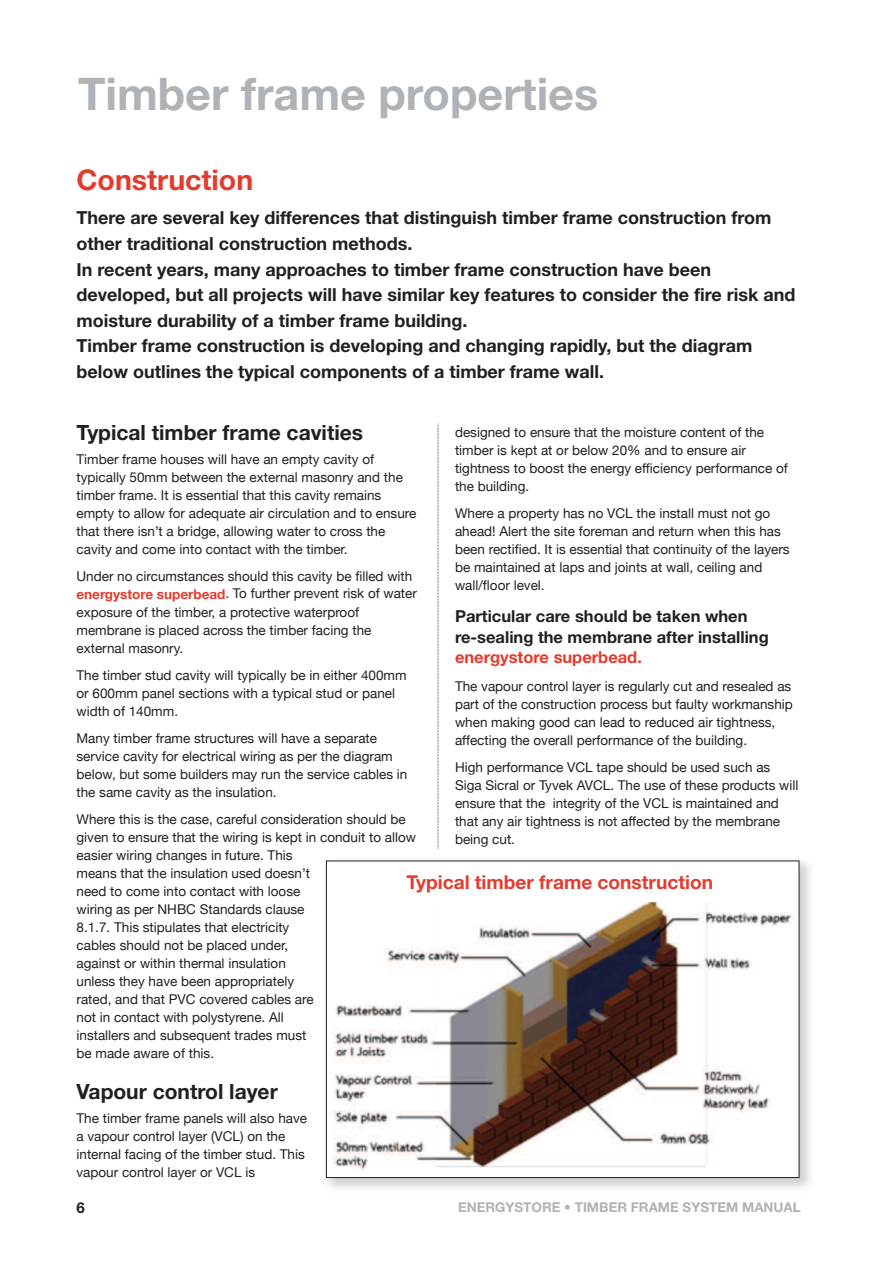
<style>
.page{position:relative;width:893px;height:1263px;background:#fff}
.page>*{position:absolute;margin:0;border:0;box-sizing:border-box;transform-origin:0 0}
.t1{font:700 45px "Helvetica Neue";color:#aeb3b8}
.t2{font:700 28.5px "Helvetica Neue";color:#e33b2d}
.t3{font:700 21px "Helvetica Neue";color:#231f20}
.t4{font:700 19.2px "Helvetica Neue";color:#e33b2d}
.t5{font:700 18px/25.5px "Helvetica Neue";color:#231f20}
.t6{font:700 16.5px/21px "Helvetica Neue";color:#231f20}
.t7{font:700 16.5px "Helvetica Neue";color:#e33b2d}
.t8{font:700 15px "Helvetica Neue";color:#231f20}
.t9{font:13.5px/18px "Helvetica Neue";color:#231f20}
.t10{font:700 13.5px "Helvetica Neue";color:#aeb3b8}
.s1{font-weight:700;color:#e33b2d}
</style>
<div class="page">
<img style="left:325px;top:860px;width:485px;height:329px">
<div style="left:326px;top:861px;width:473px;height:316px;background:#fff"></div>
<div style="left:326px;top:860px;width:473px;height:318px;border:1px solid #231f20"></div>
<svg style="left:438px;top:424px;width:1px;height:425px"></svg>
<img style="left:333px;top:902px;width:462px;height:268px">
<h1 class="t1" style="left:78px;top:78px;width:522px">Timber frame properties</h1>
<h2 class="t2" style="left:77px;top:170px;width:178px">Construction</h2>
<p class="t5" style="left:77px;top:207px;width:720px">There are several key differences that distinguish timber frame construction from other traditional construction methods.<br>In recent years, many approaches to timber frame construction have been developed, but all projects will have similar key features to consider the fire risk and moisture durability of a timber frame building.<br>Timber frame construction is developing and changing rapidly, but the diagram below outlines the typical components of a timber frame wall.</p>
<h3 class="t3" style="left:77px;top:425px;width:288px">Typical timber frame cavities</h3>
<p class="t9" style="left:77px;top:450px;width:341px">Timber frame houses will have an empty cavity of typically 50mm between the external masonry and the timber frame. It is essential that this cavity remains empty to allow for adequate air circulation and to ensure that there isn’t a bridge, allowing water to cross the cavity and come into contact with the timber.</p>
<p class="t9" style="left:77px;top:567px;width:342px">Under no circumstances should this cavity be filled with <span class="s1">energystore superbead</span>. To further prevent risk of water exposure of the timber, a protective waterproof membrane is placed across the timber facing the external masonry.</p>
<p class="t9" style="left:77px;top:666px;width:332px">The timber stud cavity will typically be in either 400mm or 600mm panel sections with a typical stud or panel width of 140mm.</p>
<p class="t9" style="left:77px;top:729px;width:332px">Many timber frame structures will have a separate service cavity for electrical wiring as per the diagram below, but some builders may run the service cables in the same cavity as the insulation.</p>
<p class="t9" style="left:77px;top:810px;width:341px">Where this is the case, careful consideration should be given to ensure that the wiring is kept in conduit to allow easier wiring changes in future. This<br>means that the insulation used doesn’t<br>need to come into contact with loose<br>wiring as per NHBC Standards clause<br>8.1.7. This stipulates that electricity<br>cables should not be placed under,<br>against or within thermal insulation<br>unless they have been appropriately<br>rated, and that PVC covered cables are<br>not in contact with polystyrene. All<br>installers and subsequent trades must<br>be made aware of this.</p>
<h3 class="t3" style="left:77px;top:1083px;width:203px">Vapour control layer</h3>
<p class="t9" style="left:77px;top:1109px;width:232px">The timber frame panels will also have a vapour control layer (VCL) on the internal facing of the timber stud. This vapour control layer or VCL is</p>
<p class="t9" style="left:455px;top:423px;width:334px">designed to ensure that the moisture content of the timber is kept at or below 20% and to ensure air tightness to boost the energy efficiency performance of the building.</p>
<p class="t9" style="left:455px;top:504px;width:336px">Where a property has no VCL the install must not go ahead! Alert the site foreman and return when this has been rectified. It is essential that continuity of the layers be maintained at laps and joints at wall, ceiling and wall/floor level.</p>
<p class="t6" style="left:455px;top:607px;width:315px">Particular care should be taken when re-sealing the membrane after installing</p>
<p class="t7" style="left:455px;top:651px;width:188px">energystore superbead.</p>
<p class="t9" style="left:455px;top:677px;width:339px">The vapour control layer is regularly cut and resealed as part of the construction process but faulty workmanship when making good can lead to reduced air tightness, affecting the overall performance of the building.</p>
<p class="t9" style="left:455px;top:758px;width:345px">High performance VCL tape should be used such as Siga Sicral or Tyvek AVCL. The use of these products will ensure that the integrity of the VCL is maintained and that any air tightness is not affected by the membrane being cut.</p>
<h3 class="t4" style="left:406px;top:875px;width:308px">Typical timber frame construction</h3>
<p class="t8" style="left:77px;top:1203px;width:10px">6</p>
<p class="t10" style="left:458px;top:1203px;width:344px">ENERGYSTORE • TIMBER FRAME SYSTEM MANUAL</p>
</div>
